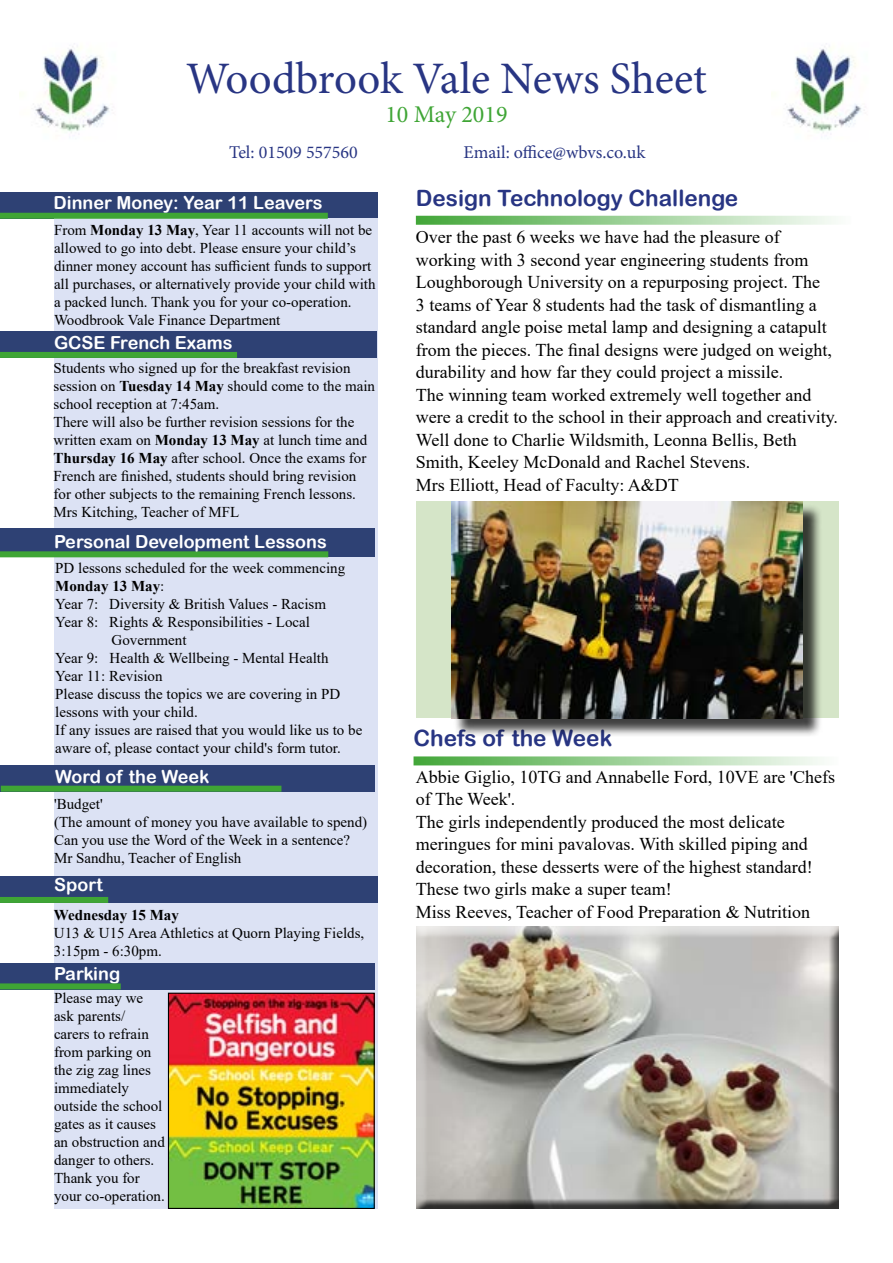
<style>
.page{position:relative;width:893px;height:1263px;background:#fff}
.page>*{position:absolute;margin:0;border:0;box-sizing:border-box;transform-origin:0 0}
.t1{font:45px "Minion Pro";color:#283583}
.t2{font:24px "Minion Pro";color:#3fa535}
.t3{font:22.5px "Arial Rounded MT Bold";color:#283583}
.t4{font:18px/22.5px "Times New Roman";color:#000}
.t5{font:18px "Arial Rounded MT Bold";color:#fff}
.t6{font:18px "Minion Pro";color:#283583}
.t7{font:15px/18px "Times New Roman";color:#000}
.t8{font:700 15px "Times New Roman";color:#000}
.s1{font-weight:700}
.s2{font-weight:400}
</style>
<div class="page">
<div style="left:417px;top:502px;width:422px;height:216px;background:#d5e5c8"></div>
<img style="left:20px;top:43px;width:90px;height:92px">
<img style="left:771px;top:43px;width:91px;height:92px">
<div style="left:0;top:192px;width:378px;height:27px;background:#2e4174"></div>
<div style="left:54px;top:219px;width:323px;height:990px;background:#dce2f4"></div>
<div style="left:0;top:213px;width:328px;height:6px;background:#3fa535"></div>
<div style="left:0;top:528px;width:375px;height:29px;background:#2e4174"></div>
<svg style="left:416px;top:216px;width:418px;height:9px;background:#9ed199"></svg>
<div style="left:0;top:332px;width:377px;height:26px;background:#2e4174"></div>
<div style="left:0;top:551px;width:328px;height:6px;background:#3fa535"></div>
<div style="left:0;top:876px;width:378px;height:26px;background:#2e4174"></div>
<div style="left:0;top:897px;width:108px;height:6px;background:#3fa535"></div>
<svg style="left:414px;top:756px;width:408px;height:9px;background:#a0d29b"></svg>
<div style="left:1px;top:765px;width:374px;height:27px;background:#2e4174"></div>
<div style="left:0;top:352px;width:237px;height:6px;background:#3fa535"></div>
<div style="left:1px;top:786px;width:280px;height:6px;background:#3fa535"></div>
<div style="left:0;top:963px;width:375px;height:26px;background:#2e4174"></div>
<div style="left:0;top:983px;width:121px;height:6px;background:#3fa535"></div>
<img style="left:170px;top:995px;width:203px;height:212px">
<div style="left:168px;top:993px;width:207px;height:216px;border:1px solid #000"></div>
<div style="left:453px;top:504px;width:369px;height:233px;background:#000;opacity:.75"></div>
<img style="left:451px;top:502px;width:352px;height:216px">
<div style="left:411px;top:919px;width:439px;height:290px;background:#000;opacity:.75"></div>
<h1 class="t1" style="left:186px;top:48px;width:522px">Woodbrook Vale News Sheet</h1>
<h2 class="t2" style="left:385px;top:98px;width:124px">10 May 2019</h2>
<p class="t6" style="left:229px;top:140px;width:130px">Tel: 01509 557560</p>
<p class="t6" style="left:464px;top:140px;width:183px">Email: office@wbvs.co.uk</p>
<p class="t5" style="left:54px;top:192px;width:270px">Dinner Money: Year 11 Leavers</p>
<h3 class="t3" style="left:416px;top:185px;width:324px">Design Technology Challenge</h3>
<p class="t7" style="left:54px;top:221px;width:323px">From <span class="s1">Monday 13 May</span>, Year 11 accounts will not be allowed to go into debt. Please ensure your child’s dinner money account has sufficient funds to support all purchases, or alternatively provide your child with a packed lunch. Thank you for your co-operation.<br>Woodbrook Vale Finance Department</p>
<p class="t7" style="left:54px;top:358px;width:323px">Students who signed up for the breakfast revision session on <span class="s1">Tuesday 14 May</span> should come to the main school reception at 7:45am.<br>There will also be further revision sessions for the written exam on <span class="s1">Monday 13 May</span> at lunch time and <span class="s1">Thursday 16 May</span> after school. Once the exams for French are finished, students should bring revision for other subjects to the remaining French lessons.<br>Mrs Kitching, Teacher of MFL</p>
<p class="t5" style="left:54px;top:332px;width:180px">GCSE French Exams</p>
<p class="t5" style="left:54px;top:531px;width:274px">Personal Development Lessons</p>
<p class="t7" style="left:55px;top:558px;width:291px">PD lessons scheduled for the week commencing</p>
<p class="t8" style="left:55px;top:575px;width:111px">Monday 13 May<span class="s2">:</span></p>
<p class="t7" style="left:55px;top:594px;width:272px">Year 7: Diversity &amp; British Values - Racism</p>
<p class="t7" style="left:55px;top:612px;width:256px">Year 8: Rights &amp; Responsibilities - Local</p>
<p class="t7" style="left:112px;top:630px;width:76px">Government</p>
<p class="t7" style="left:55px;top:648px;width:275px">Year 9: Health &amp; Wellbeing - Mental Health</p>
<p class="t7" style="left:55px;top:666px;width:109px">Year 11: Revision</p>
<p class="t7" style="left:55px;top:684px;width:286px">Please discuss the topics we are covering in PD</p>
<p class="t7" style="left:55px;top:702px;width:144px">lessons with your child.</p>
<p class="t7" style="left:55px;top:720px;width:309px">If any issues are raised that you would like us to be</p>
<p class="t7" style="left:55px;top:738px;width:287px">aware of, please contact your child's form tutor.</p>
<p class="t5" style="left:55px;top:766px;width:156px">Word of the Week</p>
<p class="t7" style="left:54px;top:795px;width:315px">'Budget'<br>(The amount of money you have available to spend)<br>Can you use the Word of the Week in a sentence?<br>Mr Sandhu, Teacher of English</p>
<p class="t5" style="left:54px;top:874px;width:50px">Sport</p>
<p class="t8" style="left:54px;top:904px;width:127px">Wednesday 15 May</p>
<p class="t7" style="left:54px;top:924px;width:312px">U13 &amp; U15 Area Athletics at Quorn Playing Fields,<br>3:15pm - 6:30pm.</p>
<p class="t5" style="left:54px;top:959px;width:68px">Parking</p>
<p class="t7" style="left:54px;top:988px;width:112px">Please may we ask parents/<br>carers to refrain from parking on the zig zag lines immediately outside the school gates as it causes an obstruction and danger to others.<br>Thank you for your co-operation.</p>
<p class="t4" style="left:416px;top:225px;width:424px">Over the past 6 weeks we have had the pleasure of working with 3 second year engineering students from Loughborough University on a repurposing project. The<br>3 teams of Year 8 students had the task of dismantling a standard angle poise metal lamp and designing a catapult from the pieces. The final designs were judged on weight, durability and how far they could project a missile.<br>The winning team worked extremely well together and were a credit to the school in their approach and creativity.<br>Well done to Charlie Wildsmith, Leonna Bellis, Beth Smith, Keeley McDonald and Rachel Stevens.<br>Mrs Elliott, Head of Faculty: A&amp;DT</p>
<h3 class="t3" style="left:414px;top:724px;width:200px">Chefs of the Week</h3>
<p class="t4" style="left:416px;top:765px;width:421px">Abbie Giglio, 10TG and Annabelle Ford, 10VE are 'Chefs of The Week'.<br>The girls independently produced the most delicate meringues for mini pavalovas. With skilled piping and decoration, these desserts were of the highest standard!<br>These two girls make a super team!<br>Miss Reeves, Teacher of Food Preparation &amp; Nutrition</p>
</div>
